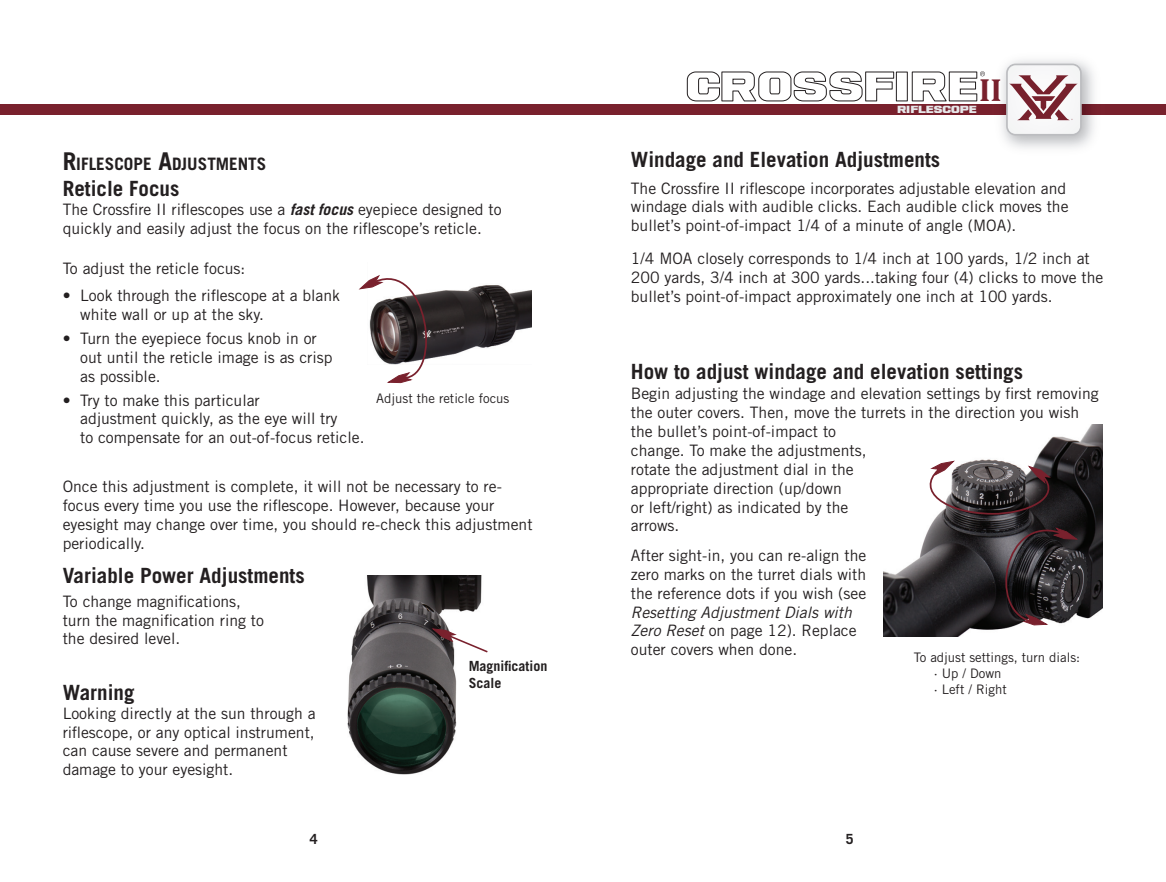
<style>
.page{position:relative;width:1166px;height:882px;background:#fff}
.page>*{position:absolute;margin:0;border:0;box-sizing:border-box;transform-origin:0 0}
.t1{font:700 32.2px "Cambria";color:#79212d}
.t2{font:700 21px "Trade Gothic LT Std";color:#231f20}
.t3{font:700 17.15px "Trade Gothic LT Std";color:#231f20}
.t4{font:15.75px/18.9px "Trade Gothic LT Std";color:#231f20}
.t5{font:italic 15.75px/18.9px "Trade Gothic LT Std";color:#231f20}
.t6{font:700 14px/16.8px "Trade Gothic LT Std";color:#231f20}
.t7{font:13.12px/15.8px "Trade Gothic LT Std";color:#231f20}
.t8{font:8.05px "Ash";color:#e6e7e9}
.s1{font-size:24.5px}
.s2{font-weight:700;font-style:italic}
.s3{font-style:normal}
</style>
<div class="page">
<div style="left:0;top:104px;width:1166px;height:10px;background:#79212d"></div>
<svg style="left:687px;top:71px;width:298px;height:30px"></svg>
<img style="left:992px;top:60px;width:112px;height:88px">
<img style="left:992px;top:104px;width:112px;height:10px">
<img style="left:992px;top:79px;width:8px;height:22px">
<svg style="left:1006px;top:64px;width:75px;height:72px"></svg>
<img style="left:347px;top:576px;width:135px;height:199px">
<svg style="left:432px;top:628px;width:55px;height:25px"></svg>
<img style="left:883px;top:424px;width:219px;height:213px">
<svg style="left:915px;top:460px;width:164px;height:166px;background:#4b4649"></svg>
<img style="left:443px;top:285px;width:88px;height:71px">
<svg style="left:358px;top:275px;width:85px;height:109px"></svg>
<h1 class="t1" style="left:979px;top:67px;width:24px">II</h1>
<p class="t8" style="left:897px;top:105px;width:81px">RIFLESCOPE</p>
<h2 class="t2" style="left:631px;top:146px;width:311px">Windage and Elevation Adjustments</h2>
<p class="t3" style="left:63px;top:153px;width:205px"><span class="s1">R</span>IFLESCOPE <span class="s1">A</span>DJUSTMENTS</p>
<h2 class="t2" style="left:63px;top:176px;width:118px">Reticle Focus</h2>
<p class="t4" style="left:631px;top:178px;width:439px">The Crossfire II riflescope incorporates adjustable elevation and windage dials with audible clicks. Each audible click moves the bullet’s point-of-impact 1/4 of a minute of angle (MOA).</p>
<p class="t4" style="left:631px;top:249px;width:474px">1/4 MOA closely corresponds to 1/4 inch at 100 yards, 1/2 inch at<br>200 yards, 3/4 inch at 300 yards...taking four (4) clicks to move the bullet’s point-of-impact approximately one inch at 100 yards.</p>
<p class="t4" style="left:63px;top:200px;width:440px">The Crossfire II riflescopes use a <span class="s2">fast focus</span> eyepiece designed to quickly and easily adjust the focus on the riflescope’s reticle.</p>
<p class="t4" style="left:63px;top:258px;width:184px">To adjust the reticle focus:</p>
<p class="t4" style="left:80px;top:286px;width:261px;text-indent:-17px">• Look through the riflescope at a blank white wall or up at the sky.</p>
<p class="t4" style="left:80px;top:329px;width:254px;text-indent:-17px">• Turn the eyepiece focus knob in or out until the reticle image is as crisp as possible.</p>
<p class="t4" style="left:80px;top:390px;width:286px;text-indent:-17px">• Try to make this particular<br>adjustment quickly, as the eye will try<br>to compensate for an out-of-focus reticle.</p>
<h2 class="t2" style="left:631px;top:359px;width:394px">How to adjust windage and elevation settings</h2>
<p class="t4" style="left:631px;top:384px;width:469px">Begin adjusting the windage and elevation settings by first removing the outer covers. Then, move the turrets in the direction you wish the bullet’s point-of-impact to<br>change. To make the adjustments,<br>rotate the adjustment dial in the<br>appropriate direction (up/down<br>or left/right) as indicated by the<br>arrows.</p>
<p class="t4" style="left:631px;top:546px;width:237px;text-align:justify">After sight-in, you can re-align the zero marks on the turret dials with the reference dots if you wish (see</p>
<p class="t5" style="left:631px;top:603px;width:227px">Resetting Adjustment Dials with<br>Zero Reset <span class="s3">on page 12). Replace outer covers when done.</span></p>
<p class="t7" style="left:376px;top:390px;width:135px">Adjust the reticle focus</p>
<p class="t4" style="left:63px;top:477px;width:471px">Once this adjustment is complete, it will not be necessary to re&shy;focus every time you use the riflescope. However, because your eyesight may change over time, you should re-check this adjustment periodically.</p>
<h2 class="t2" style="left:63px;top:563px;width:243px">Variable Power Adjustments</h2>
<p class="t4" style="left:63px;top:591px;width:203px">To change magnifications, turn the magnification ring to the desired level.</p>
<p class="t6" style="left:469px;top:658px;width:80px">Magnification<br>Scale</p>
<p class="t7" style="left:933px;top:650px;width:148px;text-indent:-20px">To adjust settings, turn dials: · Up / Down<br>· Left / Right</p>
<h2 class="t2" style="left:63px;top:679px;width:73px">Warning</h2>
<p class="t4" style="left:63px;top:703px;width:254px">Looking directly at the sun through a riflescope, or any optical instrument, can cause severe and permanent damage to your eyesight.</p>
<p class="t6" style="left:310px;top:831px;width:9px">4</p>
<p class="t6" style="left:845px;top:831px;width:9px">5</p>
</div>
